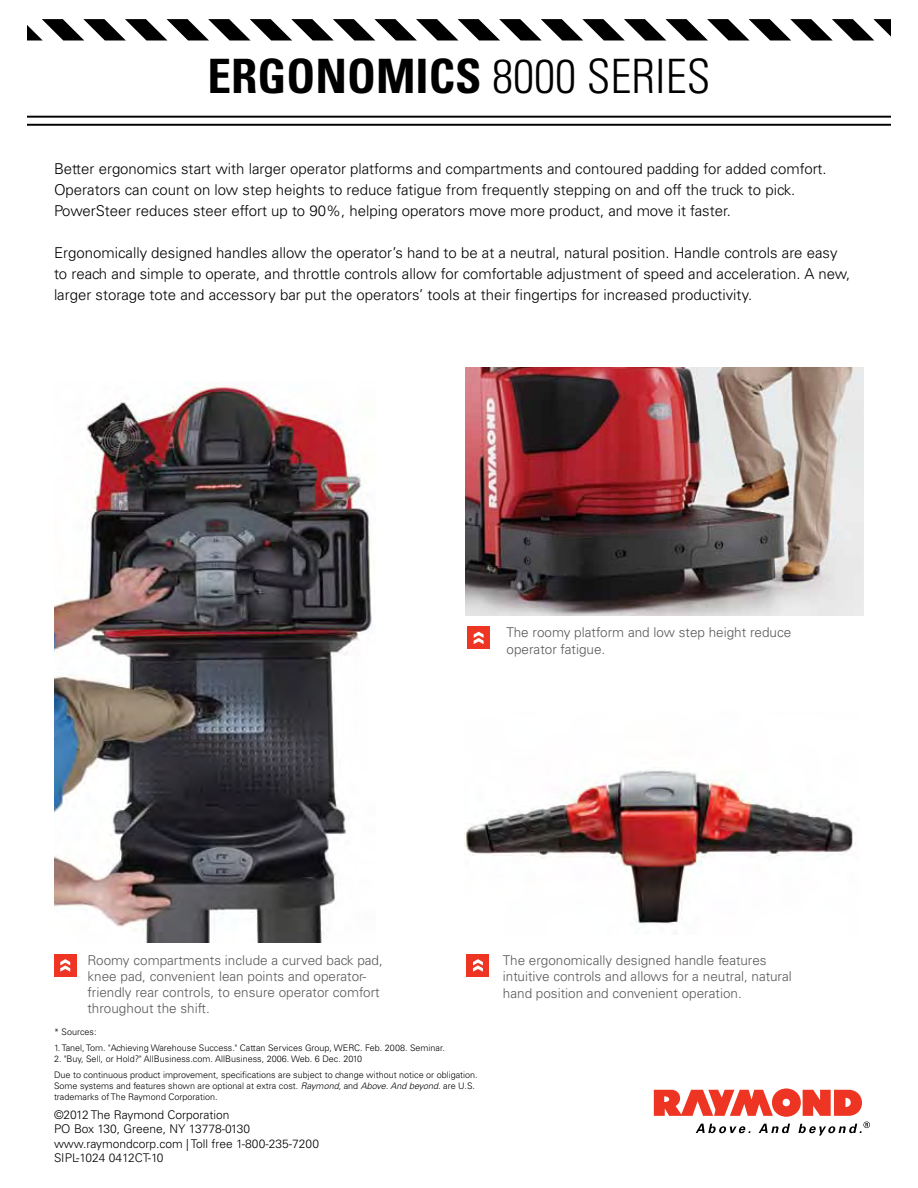
<style>
.page{position:relative;width:918px;height:1188px;background:#fff}
.page>*{position:absolute;margin:0;border:0;box-sizing:border-box;transform-origin:0 0}
.t1{font:700 condensed 47.4px "Univers LT Std";color:#000}
.t2{font:300 15px/21px "Univers";color:#000}
.t3{font:300 13.5px/16.2px "Univers";color:#58595b}
.t4{font:300 12px/14.2px "Univers";color:#000}
.t5{font:300 9px/16.2px "Univers";color:#000}
.s1{font-weight:300}
.s2{font-style:italic}
</style>
<div class="page">
<hr style="left:27px;top:116px;width:864px;height:2px;background:#000">
<hr style="left:27px;top:124px;width:864px;height:2px;background:#000">
<svg style="left:27px;top:19px;width:864px;height:21px"></svg>
<svg style="left:654px;top:1088px;width:216px;height:48px"></svg>
<div style="left:467px;top:627px;width:23px;height:22px;background:#ee3524"></div>
<svg style="left:474px;top:632px;width:10px;height:12px"></svg>
<img style="left:465px;top:368px;width:399px;height:248px">
<img style="left:54px;top:383px;width:320px;height:559px">
<img style="left:465px;top:770px;width:388px;height:154px">
<div style="left:54px;top:954px;width:23px;height:23px;background:#ee3524"></div>
<svg style="left:60px;top:959px;width:10px;height:13px"></svg>
<div style="left:467px;top:954px;width:22px;height:23px;background:#ee3524"></div>
<svg style="left:473px;top:959px;width:10px;height:13px"></svg>
<h1 class="t1" style="left:208px;top:47px;width:504px">ERGONOMICS <span class="s1">8000 SERIES</span></h1>
<p class="t2" style="left:54px;top:158px;width:774px">Better ergonomics start with larger operator platforms and compartments and contoured padding for added comfort.<br>Operators can count on low step heights to reduce fatigue from frequently stepping on and off the truck to pick.<br>PowerSteer reduces steer effort up to 90%, helping operators move more product, and move it faster.</p>
<p class="t2" style="left:54px;top:242px;width:798px">Ergonomically designed handles allow the operator’s hand to be at a neutral, natural position. Handle controls are easy to reach and simple to operate, and throttle controls allow for comfortable adjustment of speed and acceleration. A new, larger storage tote and accessory bar put the operators’ tools at their fingertips for increased productivity.</p>
<p class="t3" style="left:507px;top:624px;width:286px">The roomy platform and low step height reduce operator fatigue.</p>
<p class="t3" style="left:87px;top:952px;width:297px">Roomy compartments include a curved back pad, knee pad, convenient lean points and operator&shy;friendly rear controls, to ensure operator comfort throughout the shift.</p>
<p class="t5" style="left:54px;top:1024px;width:44px">* Sources:</p>
<p class="t5" style="left:54px;top:1040px;width:392px">1. Tanel, Tom. "Achieving Warehouse Success." Cattan Services Group, WERC. Feb. 2008. Seminar.</p>
<p class="t5" style="left:54px;top:1051px;width:425px">2. "Buy, Sell, or Hold?" AllBusiness.com. AllBusiness, 2006. Web. 6 Dec. 2010<br>Due to continuous product improvement, specifications are subject to change without notice or obligation.</p>
<p class="t5" style="left:54px;top:1080px;width:422px;line-height:10.8px">Some systems and features shown are optional at extra cost. <span class="s2">Raymond,</span> and <span class="s2">Above. And beyond.</span> are U.S. trademarks of The Raymond Corporation.</p>
<p class="t4" style="left:54px;top:1108px;width:267px">©2012 The Raymond Corporation<br>PO Box 130, Greene, NY 13778-0130 www.raymondcorp.com | Toll free 1-800-235-7200<br>SIPL-1024 0412CT-10</p>
<p class="t3" style="left:503px;top:952px;width:290px">The ergonomically designed handle features intuitive controls and allows for a neutral, natural hand position and convenient operation.</p>
</div>
